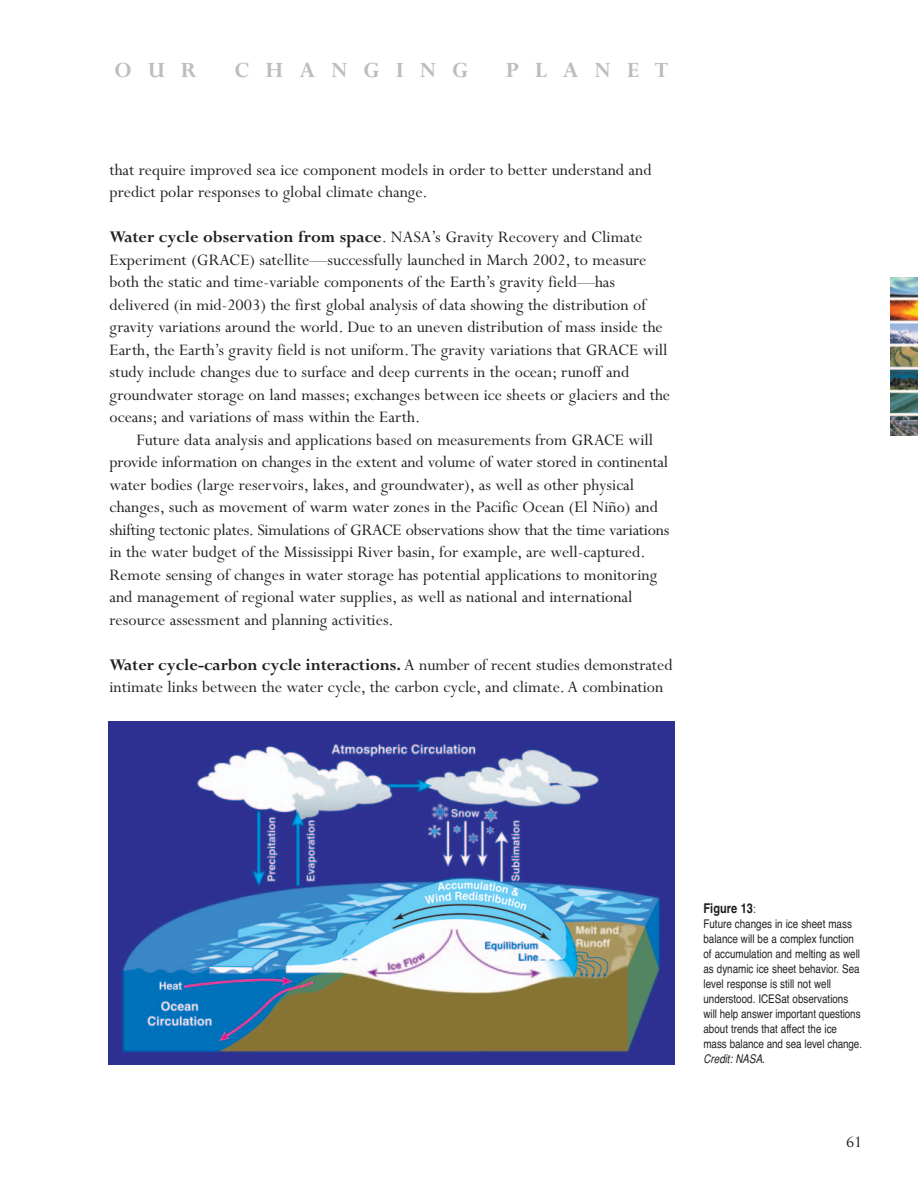
<style>
.page{position:relative;width:918px;height:1188px;background:#fff}
.page>*{position:absolute;margin:0;border:0;box-sizing:border-box;transform-origin:0 0}
.t1{font:24px "Perpetua Bold Os F";letter-spacing:.665em;color:#bcbdc0}
.t2{font:18px/22.5px "Perpetua";color:#231f20}
.t3{font:700 condensed 13.5px "Helvetica";color:#231f20}
.t4{font:condensed 12px/15px "Helvetica";color:#231f20}
.t5{font:italic condensed 12px "Helvetica";color:#231f20}
.s1{font-weight:700}
.s2{font-weight:400;font-size:12px}
</style>
<div class="page">
<img style="left:891px;top:277px;width:27px;height:158px">
<img style="left:108px;top:722px;width:567px;height:342px">
<h1 class="t1" style="left:115px;top:63px;width:84px">OUR</h1>
<h1 class="t1" style="left:234px;top:63px;width:235px">CHANGING</h1>
<h1 class="t1" style="left:506px;top:63px;width:164px">PLANET</h1>
<p class="t2" style="left:110px;top:160px;width:544px">that require improved sea ice component models in order to better understand and predict polar responses to global climate change.</p>
<p class="t2" style="left:110px;top:228px;width:562px"><span class="s1">Water cycle observation from space</span>. NASA’s Gravity Recovery and Climate Experiment (GRACE) satellite—successfully launched in March 2002, to measure both the static and time-variable components of the Earth’s gravity field—has delivered (in mid-2003) the first global analysis of data showing the distribution of gravity variations around the world. Due to an uneven distribution of mass inside the Earth, the Earth’s gravity field is not uniform.The gravity variations that GRACE will study include changes due to surface and deep currents in the ocean; runoff and groundwater storage on land masses; exchanges between ice sheets or glaciers and the oceans; and variations of mass within the Earth.</p>
<p class="t2" style="left:110px;top:430px;width:561px;text-indent:27px">Future data analysis and applications based on measurements from GRACE will provide information on changes in the extent and volume of water stored in continental water bodies (large reservoirs, lakes, and groundwater), as well as other physical changes, such as movement of warm water zones in the Pacific Ocean (El Niño) and shifting tectonic plates. Simulations of GRACE observations show that the time variations in the water budget of the Mississippi River basin, for example, are well-captured.<br>Remote sensing of changes in water storage has potential applications to monitoring and management of regional water supplies, as well as national and international resource assessment and planning activities.</p>
<p class="t2" style="left:110px;top:655px;width:565px"><span class="s1">Water cycle-carbon cycle interactions.</span> A number of recent studies demonstrated intimate links between the water cycle, the carbon cycle, and climate. A combination</p>
<p class="t3" style="left:704px;top:901px;width:54px">Figure 13<span class="s2">:</span></p>
<p class="t4" style="left:704px;top:917px;width:160px">Future changes in ice sheet mass balance will be a complex function of accumulation and melting as well as dynamic ice sheet behavior. Sea level response is still not well understood. ICESat observations will help answer important questions about trends that affect the ice mass balance and sea level change.</p>
<p class="t5" style="left:704px;top:1052px;width:63px">Credit: NASA.</p>
<p class="t2" style="left:846px;top:1132px;width:18px">61</p>
</div>
